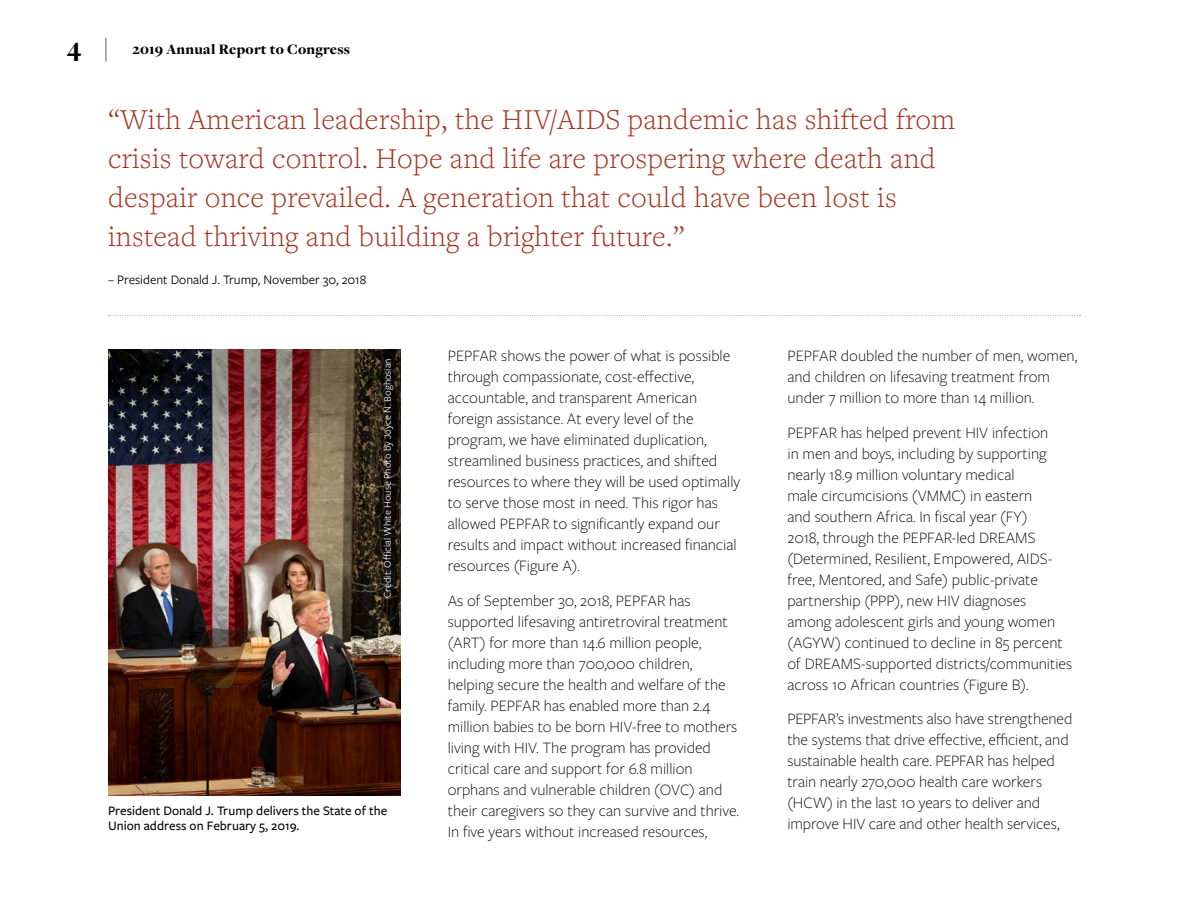
<style>
.page{position:relative;width:1188px;height:918px;background:#fff}
.page>*{position:absolute;margin:0;border:0;box-sizing:border-box;transform-origin:0 0}
.t1{font:300 30px/39px "Freight Text Pro";letter-spacing:.01em;color:#a53522}
.t2{font:300 16.5px/21px "Freight Sans Pro";color:#000}
.t3{font:900 15px "Freight Disp Pro";letter-spacing:.02em;color:#000}
.t4{font:500 13.5px/15px "Freight Sans Pro";color:#000}
.t5{font:13.5px "Freight Sans Pro";color:#000}
.t6{font:10.5px "Freight Sans Pro";color:#fff}
.s1{font-size:27px}
</style>
<div class="page">
<svg style="left:108px;top:315px;width:973px;height:1px"></svg>
<img style="left:109px;top:350px;width:291px;height:445px">
<p class="t3" style="left:67px;top:39px;width:285px"><span class="s1">4 |</span> 2019 Annual Report to Congress</p>
<p class="t1" style="left:108px;top:99px;width:849px">“With American leadership, the HIV/AIDS pandemic has shifted from crisis toward control. Hope and life are prospering where death and despair once prevailed. A generation that could have been lost is instead thriving and building a brighter future.”</p>
<p class="t5" style="left:108px;top:271px;width:260px">– President Donald J. Trump, November 30, 2018</p>
<p class="t6" style="left:380px;top:598px;width:241px;rotate:-90deg">Credit: Official White House Photo by Joyce N. Boghosian</p>
<p class="t4" style="left:108px;top:803px;width:281px">President Donald J. Trump delivers the State of the<br>Union address on February 5, 2019.</p>
<p class="t2" style="left:448px;top:345px;width:294px">PEPFAR shows the power of what is possible through compassionate, cost-effective, accountable, and transparent American foreign assistance . At every level of the program, we have eliminated duplication, streamlined business practices, and shifted resources to where they will be used optimally to serve those most in need . This rigor has allowed PEPFAR to significantly expand our results and impact without increased financial resources (Figure A) .</p>
<p class="t2" style="left:448px;top:589px;width:293px">As of September 30, 2018, PEPFAR has supported lifesaving antiretroviral treatment (ART) for more than 14 .6 million people, including more than 700,000 children, helping secure the health and welfare of the family . PEPFAR has enabled more than 2 .4 million babies to be born HIV-free to mothers living with HIV . The program has provided critical care and support for 6 .8 million orphans and vulnerable children (OVC) and their caregivers so they can survive and thrive .<br>In five years without increased resources,</p>
<p class="t2" style="left:788px;top:345px;width:291px">PEPFAR doubled the number of men, women, and children on lifesaving treatment from under 7 million to more than 14 million .</p>
<p class="t2" style="left:788px;top:421px;width:286px">PEPFAR has helped prevent HIV infection<br>in men and boys, including by supporting nearly 18 .9 million voluntary medical<br>male circumcisions (VMMC) in eastern<br>and southern Africa . In fiscal year (FY)<br>2018, through the PEPFAR-led DREAMS (Determined, Resilient, Empowered, AIDS&shy;free, Mentored, and Safe) public-private partnership (PPP), new HIV diagnoses among adolescent girls and young women (AGYW) continued to decline in 85 percent of DREAMS-supported districts/communities across 10 African countries (Figure B) .</p>
<p class="t2" style="left:788px;top:708px;width:286px">PEPFAR’s investments also have strengthened the systems that drive effective, efficient, and sustainable health care . PEPFAR has helped train nearly 270,000 health care workers (HCW) in the last 10 years to deliver and improve HIV care and other health services,</p>
</div>
